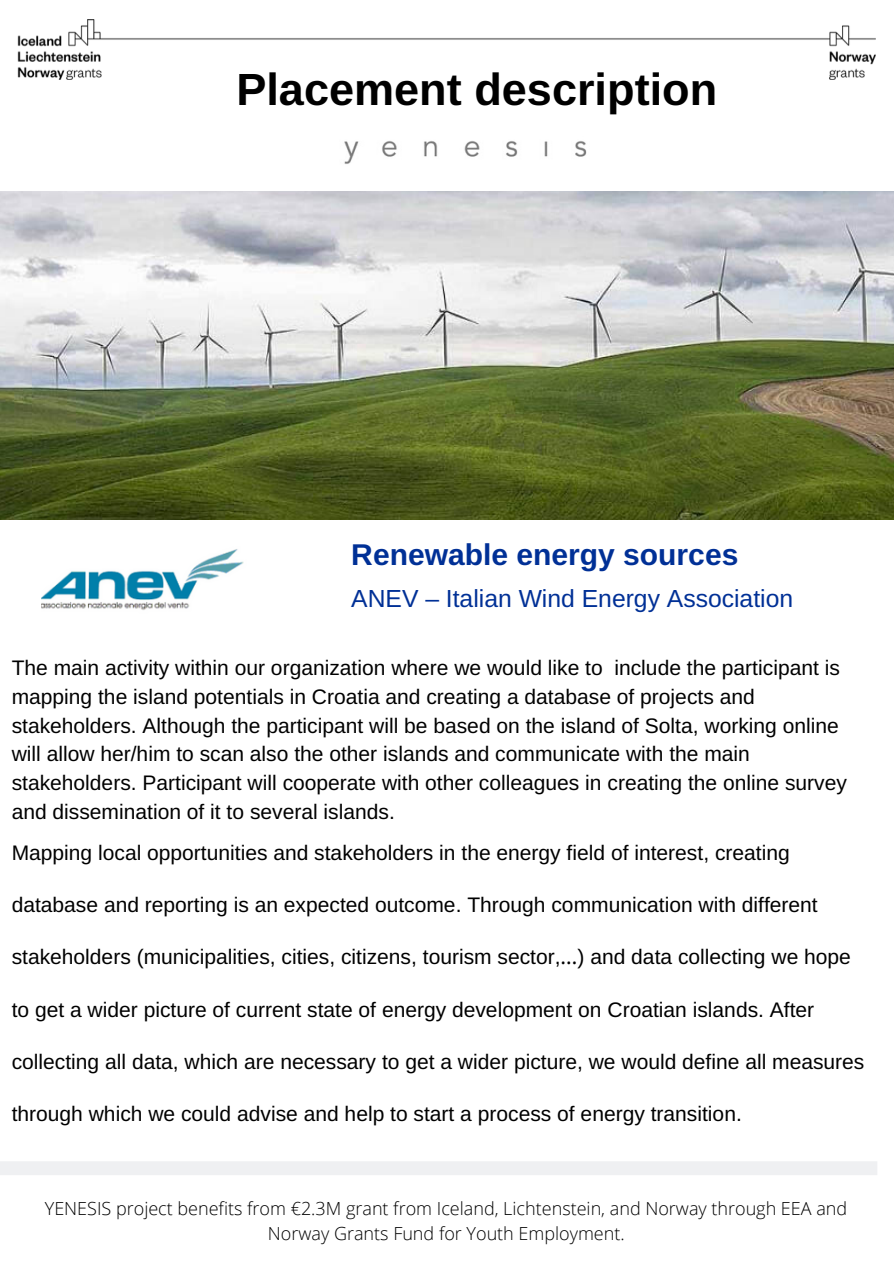
<style>
.page{position:relative;width:894px;height:1264px;background:#fff}
.page>*{position:absolute;margin:0;border:0;box-sizing:border-box;transform-origin:0 0}
.t1{font:700 45px "Arimo";color:#000}
.t2{font:700 30px "Arimo";color:#003096}
.t3{font:24.75px "Arimo";color:#003096}
.t4{font:21px/28.7px "Arimo";color:#000}
.t5{font:300 18px/24.8px "Open Sans";color:#000;text-align:center}
.s1{font-family:"Noto Sans Gurmukhi"}
</style>
<div class="page">
<img style="left:0;top:191px;width:893px;height:328px">
<img style="left:18px;top:20px;width:857px;height:59px">
<img style="left:344px;top:141px;width:243px;height:23px">
<div style="left:0;top:1161px;width:877px;height:14px;background:#eff0f2"></div>
<img style="left:42px;top:549px;width:202px;height:61px">
<h1 class="t1" style="left:236px;top:64px;width:482px">Placement description</h1>
<h2 class="t2" style="left:351px;top:537px;width:388px">Renewable energy sources</h2>
<p class="t3" style="left:351px;top:584px;width:443px">ANEV – Italian Wind Energy Association</p>
<p class="t4" style="left:12px;top:653px;width:836px">The main activity within our organization where we would like to include the participant is mapping the island potentials in Croatia and creating a database of projects and stakeholders. Although the participant will be based on the island of Solta, working online will allow her/him to scan also the other islands and communicate with the main stakeholders. Participant will cooperate with other colleagues in creating the online survey and dissemination of it to several islands.</p>
<p class="t4" style="left:12px;top:838px;width:779px">Mapping local opportunities and stakeholders in the energy field of interest, creating</p>
<p class="t4" style="left:12px;top:890px;width:807px">database and reporting is an expected outcome. Through communication with different</p>
<p class="t4" style="left:12px;top:942px;width:840px">stakeholders (municipalities, cities, citizens, tourism sector,<span class="s1">…</span>) and data collecting we hope</p>
<p class="t4" style="left:12px;top:995px;width:803px">to get a wider picture of current state of energy development on Croatian islands. After</p>
<p class="t4" style="left:12px;top:1047px;width:854px">collecting all data, which are necessary to get a wider picture, we would define all measures</p>
<p class="t4" style="left:12px;top:1099px;width:731px">through which we could advise and help to start a process of energy transition.</p>
<p class="t5" style="left:45px;top:1196px;width:803px">YENESIS project benefits from €2.3M grant from Iceland, Lichtenstein, and Norway through EEA and<br>Norway Grants Fund for Youth Employment.</p>
</div>
